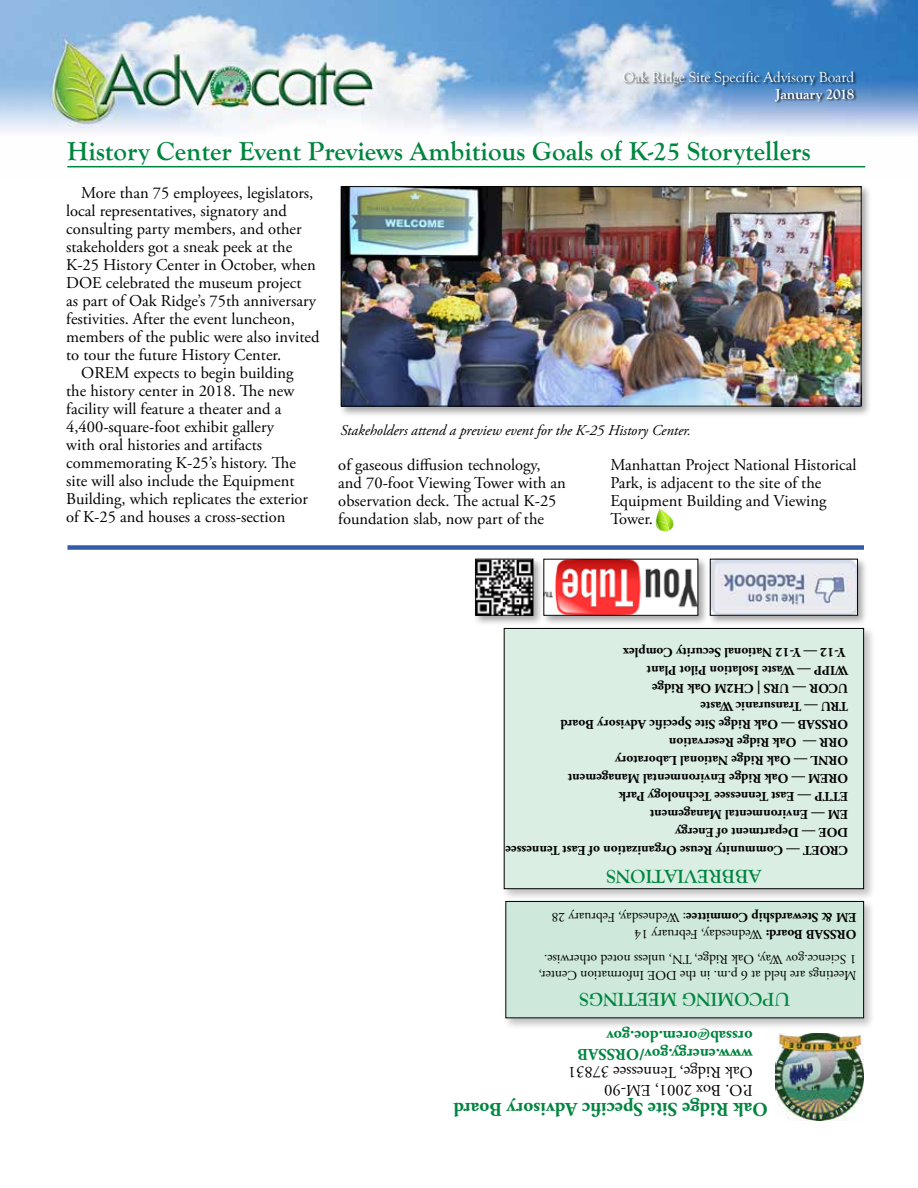
<style>
.page{position:relative;width:918px;height:1188px;background:#fff}
.page>*{position:absolute;margin:0;border:0;box-sizing:border-box;transform-origin:0 0}
.t1{font:700 27px "Goudy Old Style T";color:#00853f}
.t2{font:700 19.5px "Adobe Garamond Pro";color:#00853f}
.t3{font:700 19.5px "Goudy Old Style T";letter-spacing:-.005em;color:#00853f}
.t4{font:16.5px/18px "Adobe Garamond Pro";color:#000}
.t5{font:700 16.5px/18px "Adobe Garamond Pro";color:#00853f}
.t6{font:italic 15px "Adobe Garamond Pro";letter-spacing:-.005em;color:#000}
.t7{font:15px "Goudy Old Style T";letter-spacing:-.005em;color:#fff}
.t8{font:700 15px "Goudy Old Style T";letter-spacing:-.005em;color:#fff}
.t9{font:700 13.5px/18px "Adobe Garamond Pro";color:#000}
.t10{font:13.5px/16.2px "Adobe Garamond Pro";color:#000}
.s1{font-weight:700}
</style>
<div class="page">
<img style="left:0;top:0;width:918px;height:168px">
<div style="left:623px;top:71px;width:234px;height:33px;background:#000;opacity:.75"></div>
<div style="left:68px;top:545px;width:796px;height:5px;background:#325caa"></div>
<img style="left:776px;top:1033px;width:87px;height:87px">
<div style="left:708px;top:557px;width:161px;height:69px;background:#000;opacity:.36"></div>
<img style="left:712px;top:561px;width:144px;height:53px">
<div style="left:710px;top:559px;width:148px;height:57px;border:1px solid #000"></div>
<div style="left:501px;top:626px;width:375px;height:275px;background:#000;opacity:.25"></div>
<div style="left:504px;top:628px;width:360px;height:261px;background:#daeee3"></div>
<div style="left:504px;top:628px;width:360px;height:261px;border:1px solid #000"></div>
<div style="left:503px;top:899px;width:373px;height:131px;background:#000;opacity:.25"></div>
<div style="left:506px;top:901px;width:358px;height:117px;background:#cee9db"></div>
<div style="left:505px;top:901px;width:359px;height:117px;border:1px solid #000"></div>
<div style="left:541px;top:557px;width:168px;height:69px;background:#000;opacity:.36"></div>
<img style="left:545px;top:561px;width:151px;height:53px">
<div style="left:543px;top:559px;width:155px;height:57px;border:1px solid #000"></div>
<div style="left:473px;top:557px;width:71px;height:69px;background:#000;opacity:.36"></div>
<img style="left:477px;top:561px;width:54px;height:53px">
<div style="left:475px;top:559px;width:58px;height:57px;border:1px solid #000"></div>
<svg style="left:655px;top:508px;width:19px;height:24px"></svg>
<hr style="left:67px;top:166px;width:798px;height:1px;background:#00853f">
<div style="left:339px;top:184px;width:533px;height:233px;background:#000;opacity:.36"></div>
<img style="left:343px;top:188px;width:517px;height:217px">
<div style="left:341px;top:186px;width:521px;height:221px;border:1px solid #000"></div>
<p class="t7" style="left:623px;top:69px;width:233px">Oak Ridge Site Specific Advisory Board</p>
<p class="t8" style="left:775px;top:85px;width:80px">January 2018</p>
<h1 class="t1" style="left:67px;top:136px;width:745px">History Center Event Previews Ambitious Goals of K-25 Storytellers</h1>
<p class="t4" style="left:81px;top:185px;width:234px">More than 75 employees, legislators,</p>
<p class="t4" style="left:66px;top:203px;width:222px">local representatives, signatory and</p>
<p class="t4" style="left:66px;top:221px;width:237px">consulting party members, and other</p>
<p class="t4" style="left:66px;top:239px;width:228px">stakeholders got a sneak peek at the</p>
<p class="t4" style="left:66px;top:257px;width:251px">K-25 History Center in October, when</p>
<p class="t4" style="left:66px;top:275px;width:237px">DOE celebrated the museum project</p>
<p class="t4" style="left:66px;top:293px;width:251px">as part of Oak Ridge’s 75th anniversary</p>
<p class="t4" style="left:66px;top:311px;width:230px">festivities. After the event luncheon,</p>
<p class="t4" style="left:66px;top:329px;width:255px">members of the public were also invited</p>
<p class="t4" style="left:66px;top:347px;width:216px">to tour the future History Center.</p>
<p class="t4" style="left:81px;top:365px;width:214px">OREM expects to begin building</p>
<p class="t4" style="left:66px;top:383px;width:230px">the history center in 2018. The new</p>
<p class="t4" style="left:66px;top:401px;width:217px">facility will feature a theater and a</p>
<p class="t4" style="left:66px;top:419px;width:209px">4,400-square-foot exhibit gallery</p>
<p class="t4" style="left:66px;top:437px;width:197px">with oral histories and artifacts</p>
<p class="t4" style="left:66px;top:455px;width:231px">commemorating K-25’s history. The</p>
<p class="t4" style="left:66px;top:473px;width:230px">site will also include the Equipment</p>
<p class="t4" style="left:66px;top:491px;width:243px">Building, which replicates the exterior</p>
<p class="t4" style="left:66px;top:509px;width:221px">of K-25 and houses a cross-section</p>
<p class="t6" style="left:341px;top:421px;width:352px">Stakeholders attend a preview event for the K-25 History Center.</p>
<p class="t4" style="left:338px;top:456px;width:229px">of gaseous diffusion technology, and 70-foot Viewing Tower with an observation deck. The actual K-25 foundation slab, now part of the</p>
<p class="t4" style="left:610px;top:456px;width:248px">Manhattan Project National Historical<br>Park, is adjacent to the site of the<br>Equipment Building and Viewing<br>Tower.</p>
<p class="t9" style="left:848px;top:859px;width:344px;rotate:-180deg">CROET — Community Reuse Organization of East Tennessee DOE — Department of Energy<br>EM — Environmental Management<br>ETTP — East Tennessee Technology Park<br>OREM — Oak Ridge Environmental Management<br>ORNL — Oak Ridge National Laboratory<br>ORR — Oak Ridge Reservation<br>ORSSAB — Oak Ridge Site Specific Advisory Board<br>TRU — Transuranic Waste<br>UCOR — URS | CH2M Oak Ridge<br>WIPP — Waste Isolation Pilot Plant<br>Y-12 — Y-12 National Security Complex</p>
<p class="t3" style="left:762px;top:887px;width:157px;rotate:-180deg">ABBREVIATIONS</p>
<p class="t10" style="left:856px;top:942px;width:306px;rotate:-180deg"><span class="s1">ORSSAB Board:</span> Wednesday, February 14<br><span class="s1">EM &amp; Stewardship Committee</span>: Wednesday, February 28</p>
<p class="t10" style="left:856px;top:983px;width:319px;rotate:-180deg">Meetings are held at 6 p.m. in the DOE Information Center,<br>1 Science.gov Way, Oak Ridge, TN, unless noted otherwise.</p>
<p class="t3" style="left:790px;top:1011px;width:212px;rotate:-180deg">UPCOMING MEETINGS</p>
<p class="t5" style="left:753px;top:1063px;width:177px;rotate:-180deg">www.energy.gov/ORSSAB orssab@orem.doe.gov</p>
<p class="t4" style="left:753px;top:1099px;width:186px;rotate:-180deg">P.O. Box 2001, EM-90<br>Oak Ridge, Tennessee 37831</p>
<p class="t2" style="left:768px;top:1121px;width:316px;rotate:-180deg">Oak Ridge Site Specific Advisory Board</p>
</div>
